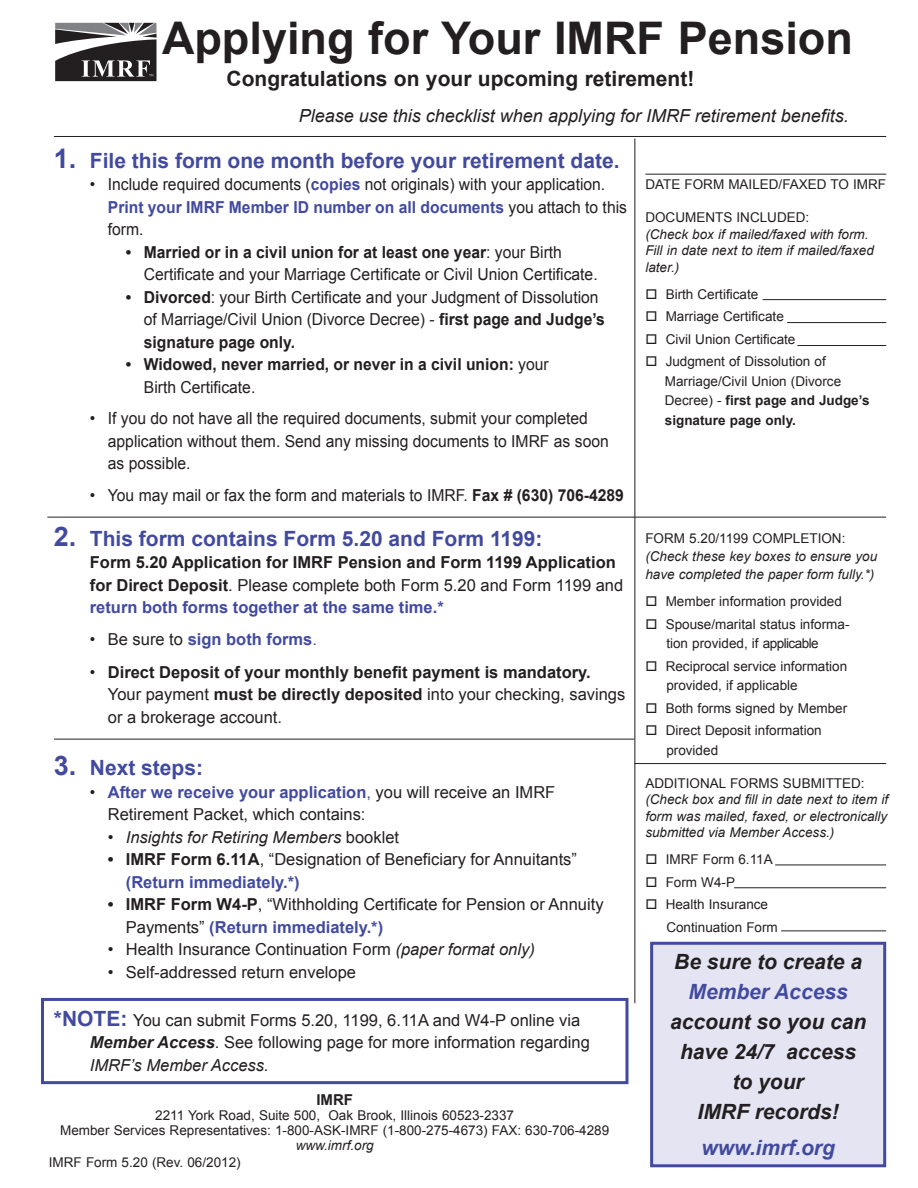
<style>
.page{position:relative;width:918px;height:1188px;background:#fff}
.page>*{position:absolute;margin:0;border:0;box-sizing:border-box;transform-origin:0 0}
.t1{font:700 45px "Arial";color:#231f20}
.t2{font:700 21px "Arial";color:#424a9f}
.t3{font:italic 700 21px/30px "Arial";color:#231f20;text-align:center}
.t4{font:700 21px "Arial";color:#231f20}
.t5{font:italic 700 21px "Arial";color:#424a9f}
.t6{font:italic 18px "Arial";color:#231f20}
.t7{font:16.5px/22.5px "Arial";color:#231f20;scale:.95 1}
.t8{font:16.5px/22.5px "Arial";color:#231f20}
.t9{font:700 16.5px/22.5px "Arial";color:#231f20}
.t10{font:700 16.5px/22.5px "Arial";color:#231f20;scale:.95 1}
.t11{font:italic 16.5px "Arial";color:#231f20}
.t12{font:700 16.5px "Arial";color:#424a9f}
.t13{font:700 15px "Arial";color:#231f20}
.t14{font:13.5px/19.5px "Arial";color:#231f20}
.t15{font:italic 13.5px/16.5px "Arial";color:#231f20}
.s1{font-size:27px}
.s2{font-weight:700;color:#424a9f}
.s3{font-weight:700}
.s4{font-weight:400}
.s5{color:#424a9f}
.s6{font-weight:400;color:#231f20}
.s7{font-style:normal}
.s8{font-style:italic}
.s9{font-weight:700;font-size:21px;color:#424a9f}
.s10{font-weight:700;font-style:italic}
</style>
<div class="page">
<hr style="left:47px;top:517px;width:839px;height:1px;background:#231f20">
<hr style="left:54px;top:739px;width:580px;height:1px;background:#231f20">
<hr style="left:54px;top:136px;width:832px;height:1px;background:#231f20">
<hr style="left:634px;top:139px;width:1px;height:864px;background:#231f20">
<div style="left:652px;top:943px;width:233px;height:223px;background:#e4e4f2"></div>
<div style="left:650px;top:942px;width:236px;height:225px;border:3px solid #424a9f"></div>
<hr style="left:645px;top:174px;width:241px;height:1px;background:#231f20">
<hr style="left:763px;top:299px;width:123px;height:1px;background:#231f20">
<hr style="left:787px;top:322px;width:99px;height:1px;background:#231f20">
<hr style="left:797px;top:345px;width:89px;height:1px;background:#231f20">
<hr style="left:775px;top:865px;width:111px;height:1px;background:#231f20">
<hr style="left:734px;top:887px;width:152px;height:1px;background:#231f20">
<hr style="left:781px;top:930px;width:105px;height:1px;background:#231f20">
<hr style="left:634px;top:763px;width:252px;height:1px;background:#231f20">
<div style="left:41px;top:998px;width:587px;height:86px;border:3px solid #424a9f"></div>
<svg style="left:55px;top:22px;width:102px;height:60px"></svg>
<svg style="left:55px;top:23px;width:102px;height:58px"></svg>
<h1 class="t1" style="left:162px;top:8px;width:692px">Applying for Your IMRF Pension</h1>
<h2 class="t4" style="left:227px;top:65px;width:469px">Congratulations on your upcoming retirement!</h2>
<h3 class="t6" style="left:299px;top:104px;width:551px">Please use this checklist when applying for IMRF retirement benefits.</h3>
<h2 class="t2" style="left:54px;top:146px;width:567px"><span class="s1">1.</span> File this form one month before your retirement date.</h2>
<p class="t7" style="left:108px;top:173px;width:548px;text-indent:-18px">• Include required documents (<span class="s2">copies</span> not originals) with your application.<br><span class="s2">Print your IMRF Member ID number on all documents</span> you attach to this form.</p>
<p class="t7" style="left:144px;top:241px;width:479px;text-indent:-18px"><span class="s3">• Married or in a civil union for at least one year</span>: your Birth<br>Certificate and your Marriage Certificate or Civil Union Certificate.</p>
<p class="t7" style="left:144px;top:286px;width:487px;text-indent:-18px"><span class="s3">• Divorced</span>: your Birth Certificate and your Judgment of Dissolution of Marriage/Civil Union (Divorce Decree) - <span class="s3">first page and Judge’s signature page only.</span></p>
<p class="t10" style="left:144px;top:354px;width:428px;text-indent:-18px">• Widowed, never married, or never in a civil union: <span class="s4">your<br>Birth Certificate.</span></p>
<p class="t7" style="left:108px;top:407px;width:529px;text-indent:-18px">• If you do not have all the required documents, submit your completed application without them. Send any missing documents to IMRF as soon as possible.</p>
<p class="t7" style="left:90px;top:484px;width:564px">• You may mail or fax the form and materials to IMRF. <span class="s3">Fax # (630) 706-4289</span></p>
<h2 class="t2" style="left:54px;top:524px;width:490px"><span class="s1">2.</span> This form contains Form 5.20 and Form 1199:</h2>
<p class="t9" style="left:90px;top:552px;width:535px">Form 5.20 Application for IMRF Pension and Form 1199 Application for Direct Deposit<span class="s4">. Please complete both Form 5.20 and Form 1199 and </span><span class="s5">return both forms together at the same time.*</span></p>
<p class="t12" style="left:90px;top:628px;width:229px"><span class="s6">• Be sure to</span> sign both forms<span class="s4">.</span></p>
<p class="t9" style="left:108px;top:661px;width:519px;text-indent:-18px"><span class="s4">•</span> Direct Deposit of your monthly benefit payment is mandatory.<br><span class="s4">Your payment</span> must be directly deposited <span class="s4">into your checking, savings or a brokerage account.</span></p>
<h2 class="t2" style="left:54px;top:754px;width:151px"><span class="s1">3.</span> Next steps:</h2>
<p class="t7" style="left:108px;top:781px;width:473px;text-indent:-18px">• <span class="s2">After we receive your application</span><span class="s5">,</span> you will receive an IMRF<br>Retirement Packet, which contains:</p>
<p class="t11" style="left:108px;top:826px;width:293px">• Insights for Retiring Members <span class="s7">booklet</span></p>
<p class="t8" style="left:126px;top:848px;width:453px;text-indent:-18px"><span class="s3">• IMRF Form 6.11A</span>, “Designation of Beneficiary for Annuitants” <span class="s2">(Return immediately.*)</span></p>
<p class="t8" style="left:126px;top:893px;width:479px;text-indent:-18px"><span class="s3">• IMRF Form W4-P</span>, “Withholding Certificate for Pension or Annuity<br>Payments” <span class="s2">(Return immediately.*)</span></p>
<p class="t8" style="left:108px;top:938px;width:429px">• Health Insurance Continuation Form <span class="s8">(paper format only)</span></p>
<p class="t8" style="left:108px;top:961px;width:250px">• Self-addressed return envelope</p>
<p class="t8" style="left:90px;top:1009px;width:502px;text-indent:-36px"><span class="s9">*NOTE:</span> You can submit Forms 5.20, 1199, 6.11A and W4-P online via<br><span class="s10">Member Access</span>. See following page for more information regarding<br><span class="s8">IMRF’s Member Access.</span></p>
<p class="t13" style="left:316px;top:1090px;width:38px">IMRF</p>
<p class="t14" style="left:60px;top:1108px;width:551px;line-height:15px;text-align:center">2211 York Road, Suite 500, Oak Brook, Illinois 60523-2337<br>Member Services Representatives: 1-800-ASK-IMRF (1-800-275-4673) FAX: 630-706-4289</p>
<p class="t15" style="left:296px;top:1138px;width:80px">www.imrf.org</p>
<p class="t14" style="left:49px;top:1153px;width:193px">IMRF Form 5.20 (Rev. 06/2012)</p>
<p class="t14" style="left:645px;top:175px;width:242px">DATE FORM MAILED/FAXED TO IMRF</p>
<p class="t14" style="left:645px;top:208px;width:165px">DOCUMENTS INCLUDED:</p>
<p class="t15" style="left:645px;top:226px;width:230px">(Check box if mailed/faxed with form.<br>Fill in date next to item if mailed/faxed later.)</p>
<p class="t14" style="left:645px;top:285px;width:114px">□ Birth Certificate</p>
<p class="t14" style="left:645px;top:307px;width:140px">□ Marriage Certificate</p>
<p class="t14" style="left:645px;top:330px;width:152px">□ Civil Union Certificate</p>
<p class="t14" style="left:665px;top:352px;width:206px;text-indent:-19px">□ Judgment of Dissolution of<br>Marriage/Civil Union (Divorce<br>Decree) - <span class="s3">first page and Judge’s signature page only.</span></p>
<p class="t14" style="left:645px;top:529px;width:202px">FORM 5.20/1199 COMPLETION:</p>
<p class="t15" style="left:645px;top:548px;width:233px;line-height:18px">(Check these key boxes to ensure you have completed the paper form fully.*)</p>
<p class="t14" style="left:645px;top:592px;width:198px">□ Member information provided</p>
<p class="t14" style="left:666px;top:615px;width:185px;text-indent:-21px">□ Spouse/marital status informa&shy;tion provided, if applicable</p>
<p class="t14" style="left:666px;top:657px;width:182px;text-indent:-21px">□ Reciprocal service information provided, if applicable</p>
<p class="t14" style="left:645px;top:699px;width:203px">□ Both forms signed by Member</p>
<p class="t14" style="left:666px;top:721px;width:157px;text-indent:-21px">□ Direct Deposit information provided</p>
<p class="t14" style="left:645px;top:773px;width:221px">ADDITIONAL FORMS SUBMITTED:</p>
<p class="t15" style="left:645px;top:792px;width:244px;text-align:justify">(Check box and fill in date next to item if form was mailed, faxed, or electronically submitted via Member Access.)</p>
<p class="t14" style="left:645px;top:850px;width:129px">□ IMRF Form 6.11A</p>
<p class="t14" style="left:645px;top:872px;width:91px">□ Form W4-P</p>
<p class="t14" style="left:666px;top:893px;width:113px;line-height:22.5px;text-indent:-21px">□ Health Insurance<br>Continuation Form</p>
<h2 class="t3" style="left:674px;top:947px;width:189px">Be sure to create a</h2>
<h2 class="t5" style="left:689px;top:978px;width:161px">Member Access</h2>
<h2 class="t3" style="left:670px;top:1007px;width:198px">account so you can have 24/7 access to your<br>IMRF records!</h2>
<h2 class="t5" style="left:701px;top:1134px;width:135px">www.imrf.org</h2>
</div>
